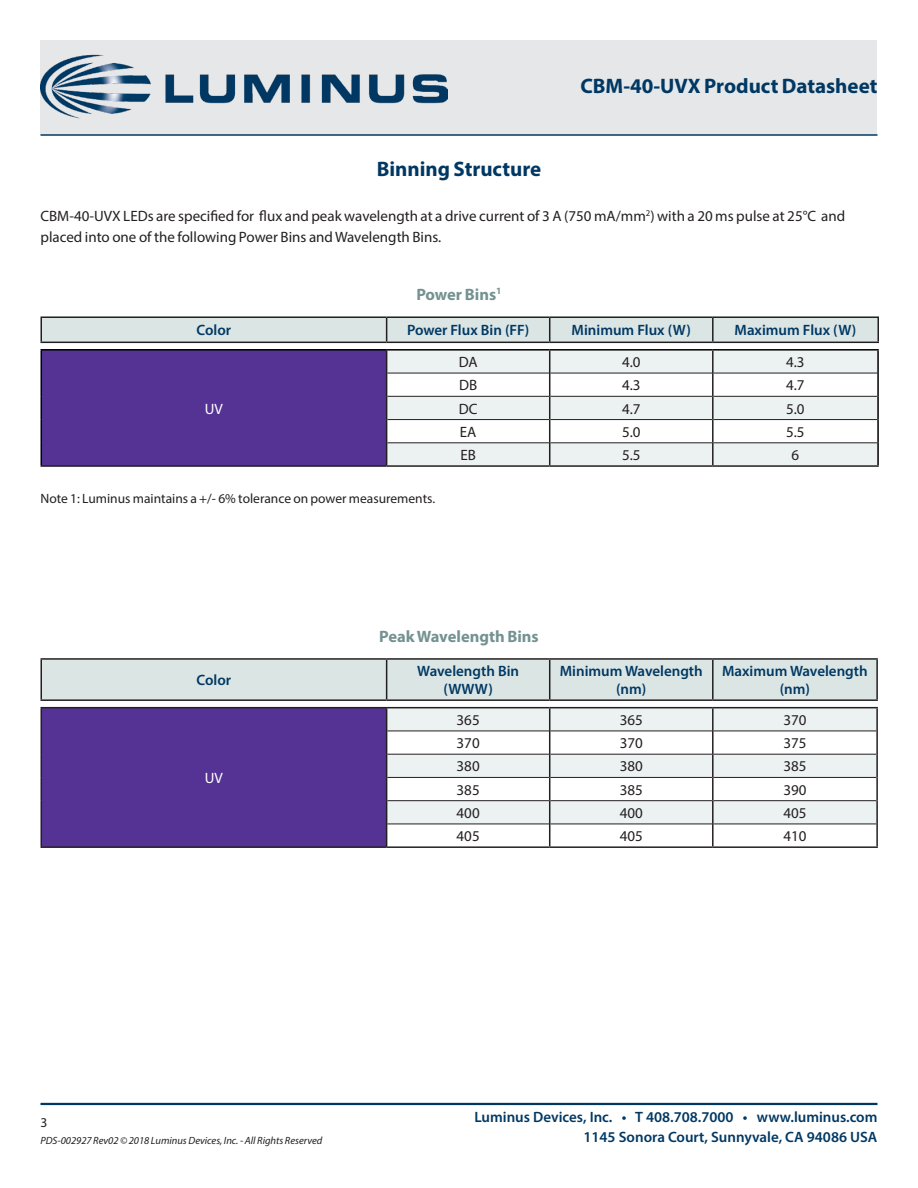
<style>
.page{position:relative;width:918px;height:1188px;background:#fff}
.page>*{position:absolute;margin:0;border:0;box-sizing:border-box;transform-origin:0 0}
.DS_Title1{font:700 21px "Myriad Pro";color:#003863}
.DS_Body{font:700 16.5px "Myriad Pro";color:#749291}
.t1{font:15px/21px "Myriad Pro";color:#231f20}
.t2{font:600 15px/18px "Myriad Pro";color:#003863;text-align:center}
.t3{font:15px "Myriad Pro";color:#231f20}
.t4{font:15px "Myriad Pro";color:#fff}
.DS_Body-2{font:13.5px "Myriad Pro";color:#231f20}
.zzFooterRight2{font:13.5px "Myriad Pro";color:#231f20}
.zzFooterRight1{font:italic 10.5px "Myriad Pro";color:#231f20}
</style>
<div class="page">
<div style="left:40px;top:40px;width:838px;height:95px;background:#e6e7e9"></div>
<hr style="left:40px;top:1103px;width:838px;height:2px;background:#003863">
<hr style="left:40px;top:134px;width:838px;height:2px;background:#003863">
<hr style="left:40px;top:316px;width:347px;height:2px;background:#231f20">
<hr style="left:40px;top:318px;width:2px;height:24px;background:#231f20">
<hr style="left:387px;top:316px;width:163px;height:2px;background:#231f20">
<hr style="left:550px;top:316px;width:163px;height:2px;background:#231f20">
<hr style="left:713px;top:316px;width:166px;height:2px;background:#231f20">
<svg style="left:41px;top:317px;width:838px;height:25px;background:#cfd8d7"></svg>
<hr style="left:40px;top:342px;width:347px;height:1px;background:#231f20">
<hr style="left:387px;top:342px;width:163px;height:1px;background:#231f20">
<hr style="left:550px;top:342px;width:163px;height:1px;background:#231f20">
<hr style="left:713px;top:342px;width:166px;height:1px;background:#231f20">
<div style="left:41px;top:350px;width:346px;height:116px;background:#553394"></div>
<hr style="left:387px;top:349px;width:163px;height:2px;background:#000">
<hr style="left:387px;top:465px;width:163px;height:2px;background:#231f20">
<hr style="left:550px;top:349px;width:163px;height:2px;background:#000">
<hr style="left:550px;top:465px;width:163px;height:2px;background:#231f20">
<hr style="left:713px;top:349px;width:166px;height:2px;background:#000">
<hr style="left:877px;top:351px;width:2px;height:22px;background:#000">
<hr style="left:877px;top:373px;width:2px;height:23px;background:#000">
<hr style="left:877px;top:396px;width:2px;height:24px;background:#000">
<hr style="left:877px;top:420px;width:2px;height:23px;background:#000">
<hr style="left:877px;top:443px;width:2px;height:22px;background:#000">
<hr style="left:713px;top:465px;width:166px;height:2px;background:#231f20">
<hr style="left:40px;top:349px;width:347px;height:2px;background:#000">
<hr style="left:40px;top:351px;width:2px;height:22px;background:#000">
<hr style="left:40px;top:373px;width:2px;height:23px;background:#000">
<hr style="left:40px;top:396px;width:2px;height:24px;background:#000">
<hr style="left:40px;top:420px;width:2px;height:23px;background:#000">
<hr style="left:40px;top:443px;width:2px;height:22px;background:#000">
<svg style="left:386px;top:351px;width:492px;height:114px"></svg>
<hr style="left:40px;top:465px;width:347px;height:2px;background:#231f20">
<div style="left:42px;top:660px;width:834px;height:39px;background:#dbe5e4"></div>
<hr style="left:40px;top:658px;width:347px;height:2px;background:#231f20">
<hr style="left:40px;top:660px;width:2px;height:39px;background:#231f20">
<hr style="left:387px;top:658px;width:163px;height:2px;background:#231f20">
<hr style="left:386px;top:660px;width:1px;height:39px;background:#231f20">
<hr style="left:550px;top:658px;width:163px;height:2px;background:#231f20">
<hr style="left:549px;top:660px;width:1px;height:39px;background:#231f20">
<hr style="left:713px;top:658px;width:165px;height:2px;background:#231f20">
<hr style="left:712px;top:660px;width:2px;height:39px;background:#231f20">
<hr style="left:876px;top:660px;width:2px;height:39px;background:#231f20">
<hr style="left:40px;top:699px;width:347px;height:2px;background:#231f20">
<hr style="left:387px;top:699px;width:163px;height:2px;background:#231f20">
<hr style="left:550px;top:699px;width:163px;height:2px;background:#231f20">
<hr style="left:713px;top:699px;width:165px;height:2px;background:#231f20">
<div style="left:41px;top:708px;width:346px;height:139px;background:#553394"></div>
<svg style="left:387px;top:708px;width:489px;height:116px;fill:#ecf1f1"></svg>
<hr style="left:40px;top:707px;width:347px;height:1px;background:#231f20">
<hr style="left:40px;top:708px;width:2px;height:23px;background:#231f20">
<hr style="left:40px;top:731px;width:2px;height:23px;background:#231f20">
<hr style="left:40px;top:754px;width:2px;height:23px;background:#231f20">
<hr style="left:40px;top:777px;width:2px;height:24px;background:#231f20">
<hr style="left:40px;top:801px;width:2px;height:23px;background:#231f20">
<hr style="left:40px;top:824px;width:2px;height:22px;background:#231f20">
<hr style="left:40px;top:846px;width:347px;height:2px;background:#231f20">
<hr style="left:387px;top:731px;width:162px;height:1px;background:#231f20">
<hr style="left:550px;top:731px;width:162px;height:1px;background:#231f20">
<hr style="left:714px;top:731px;width:162px;height:1px;background:#231f20">
<hr style="left:387px;top:754px;width:162px;height:1px;background:#231f20">
<hr style="left:550px;top:754px;width:162px;height:1px;background:#231f20">
<hr style="left:714px;top:754px;width:162px;height:1px;background:#231f20">
<hr style="left:387px;top:777px;width:162px;height:1px;background:#231f20">
<hr style="left:550px;top:777px;width:162px;height:1px;background:#231f20">
<hr style="left:714px;top:777px;width:162px;height:1px;background:#231f20">
<hr style="left:387px;top:800px;width:162px;height:1px;background:#231f20">
<hr style="left:550px;top:800px;width:162px;height:1px;background:#231f20">
<hr style="left:714px;top:800px;width:162px;height:1px;background:#231f20">
<hr style="left:387px;top:824px;width:162px;height:1px;background:#231f20">
<hr style="left:550px;top:824px;width:162px;height:1px;background:#231f20">
<hr style="left:714px;top:824px;width:162px;height:1px;background:#231f20">
<hr style="left:387px;top:707px;width:163px;height:1px;background:#231f20">
<svg style="left:386px;top:708px;width:1px;height:138px"></svg>
<hr style="left:387px;top:846px;width:163px;height:2px;background:#231f20">
<hr style="left:550px;top:707px;width:163px;height:1px;background:#231f20">
<svg style="left:549px;top:708px;width:1px;height:138px"></svg>
<hr style="left:550px;top:846px;width:163px;height:2px;background:#231f20">
<hr style="left:713px;top:707px;width:165px;height:1px;background:#231f20">
<hr style="left:712px;top:708px;width:2px;height:23px;background:#231f20">
<hr style="left:876px;top:708px;width:2px;height:23px;background:#231f20">
<hr style="left:712px;top:731px;width:2px;height:23px;background:#231f20">
<hr style="left:876px;top:731px;width:2px;height:23px;background:#231f20">
<hr style="left:712px;top:754px;width:2px;height:23px;background:#231f20">
<hr style="left:876px;top:754px;width:2px;height:23px;background:#231f20">
<hr style="left:712px;top:777px;width:2px;height:24px;background:#231f20">
<hr style="left:876px;top:777px;width:2px;height:24px;background:#231f20">
<hr style="left:712px;top:801px;width:2px;height:23px;background:#231f20">
<hr style="left:876px;top:801px;width:2px;height:23px;background:#231f20">
<hr style="left:712px;top:824px;width:2px;height:22px;background:#231f20">
<hr style="left:876px;top:824px;width:2px;height:22px;background:#231f20">
<hr style="left:713px;top:846px;width:165px;height:2px;background:#231f20">
<img style="left:40px;top:54px;width:407px;height:65px">
<p class="DS_Title1" style="left:580px;top:73px;width:299px">CBM-40-UVX Product Datasheet</p>
<p class="DS_Title1" style="left:377px;top:156px;width:166px">Binning Structure</p>
<p class="t1" style="left:40px;top:206px;width:806px">CBM-40-UVX LEDs are specified for flux and peak wavelength at a drive current of 3 A (750 mA/mm<sup>2</sup>) with a 20 ms pulse at 25°C and placed into one of the following Power Bins and Wavelength Bins.</p>
<p class="DS_Body" style="left:416px;top:283px;width:87px">Power Bins<sup>1</sup></p>
<p class="t2" style="left:197px;top:321px;width:36px">Color</p>
<p class="t2" style="left:407px;top:321px;width:124px">Power Flux Bin (FF)</p>
<p class="t2" style="left:572px;top:321px;width:121px">Minimum Flux (W)</p>
<p class="t2" style="left:735px;top:321px;width:123px">Maximum Flux (W)</p>
<p class="t4" style="left:205px;top:399px;width:20px">UV</p>
<p class="DS_Body-2" style="left:40px;top:490px;width:395px">Note 1: Luminus maintains a +/- 6% tolerance on power measurements.</p>
<p class="t1" style="left:459px;top:351px;width:20px">DA</p>
<p class="t3" style="left:622px;top:353px;width:20px">4.0</p>
<p class="t1" style="left:786px;top:351px;width:20px">4.3</p>
<p class="t1" style="left:459px;top:375px;width:20px">DB</p>
<p class="t3" style="left:622px;top:376px;width:20px">4.3</p>
<p class="t1" style="left:786px;top:375px;width:20px">4.7</p>
<p class="t1" style="left:459px;top:398px;width:20px">DC</p>
<p class="t3" style="left:622px;top:399px;width:20px">4.7</p>
<p class="t1" style="left:786px;top:398px;width:20px">5.0</p>
<p class="t1" style="left:460px;top:421px;width:18px">EA</p>
<p class="t3" style="left:622px;top:423px;width:20px">5.0</p>
<p class="t1" style="left:786px;top:421px;width:20px">5.5</p>
<p class="t1" style="left:460px;top:444px;width:17px">EB</p>
<p class="t3" style="left:622px;top:446px;width:20px">5.5</p>
<p class="t1" style="left:792px;top:444px;width:9px">6</p>
<p class="DS_Body" style="left:379px;top:626px;width:161px">Peak Wavelength Bins</p>
<p class="t2" style="left:197px;top:671px;width:36px">Color</p>
<p class="t2" style="left:417px;top:662px;width:103px">Wavelength Bin (WWW)</p>
<p class="t2" style="left:560px;top:662px;width:145px">Minimum Wavelength (nm)</p>
<p class="t2" style="left:722px;top:662px;width:147px">Maximum Wavelength (nm)</p>
<p class="t4" style="left:205px;top:769px;width:20px">UV</p>
<p class="zzFooterRight2" style="left:40px;top:1115px;width:8px">3</p>
<p class="zzFooterRight1" style="left:40px;top:1134px;width:283px">PDS-002927 Rev02 © 2018 Luminus Devices, Inc. - All Rights Reserved</p>
<p class="t1" style="left:457px;top:709px;width:25px">365</p>
<p class="t3" style="left:620px;top:711px;width:25px">365</p>
<p class="t1" style="left:783px;top:709px;width:25px">370</p>
<p class="t1" style="left:457px;top:732px;width:25px">370</p>
<p class="t3" style="left:620px;top:734px;width:25px">370</p>
<p class="t1" style="left:783px;top:732px;width:25px">375</p>
<p class="t1" style="left:457px;top:756px;width:25px">380</p>
<p class="t3" style="left:620px;top:757px;width:25px">380</p>
<p class="t1" style="left:783px;top:756px;width:25px">385</p>
<p class="t1" style="left:457px;top:779px;width:25px">385</p>
<p class="t3" style="left:620px;top:780px;width:25px">385</p>
<p class="t1" style="left:783px;top:779px;width:25px">390</p>
<p class="t1" style="left:457px;top:802px;width:25px">400</p>
<p class="t3" style="left:620px;top:804px;width:25px">400</p>
<p class="t1" style="left:783px;top:802px;width:25px">405</p>
<p class="t1" style="left:457px;top:825px;width:25px">405</p>
<p class="t3" style="left:620px;top:827px;width:25px">405</p>
<p class="t1" style="left:783px;top:825px;width:25px">410</p>
<p class="t2" style="left:474px;top:1108px;width:405px">Luminus Devices, Inc. • T 408.708.7000 • www.luminus.com</p>
<p class="t2" style="left:584px;top:1127px;width:295px">1145 Sonora Court, Sunnyvale, CA 94086 USA</p>
</div>
